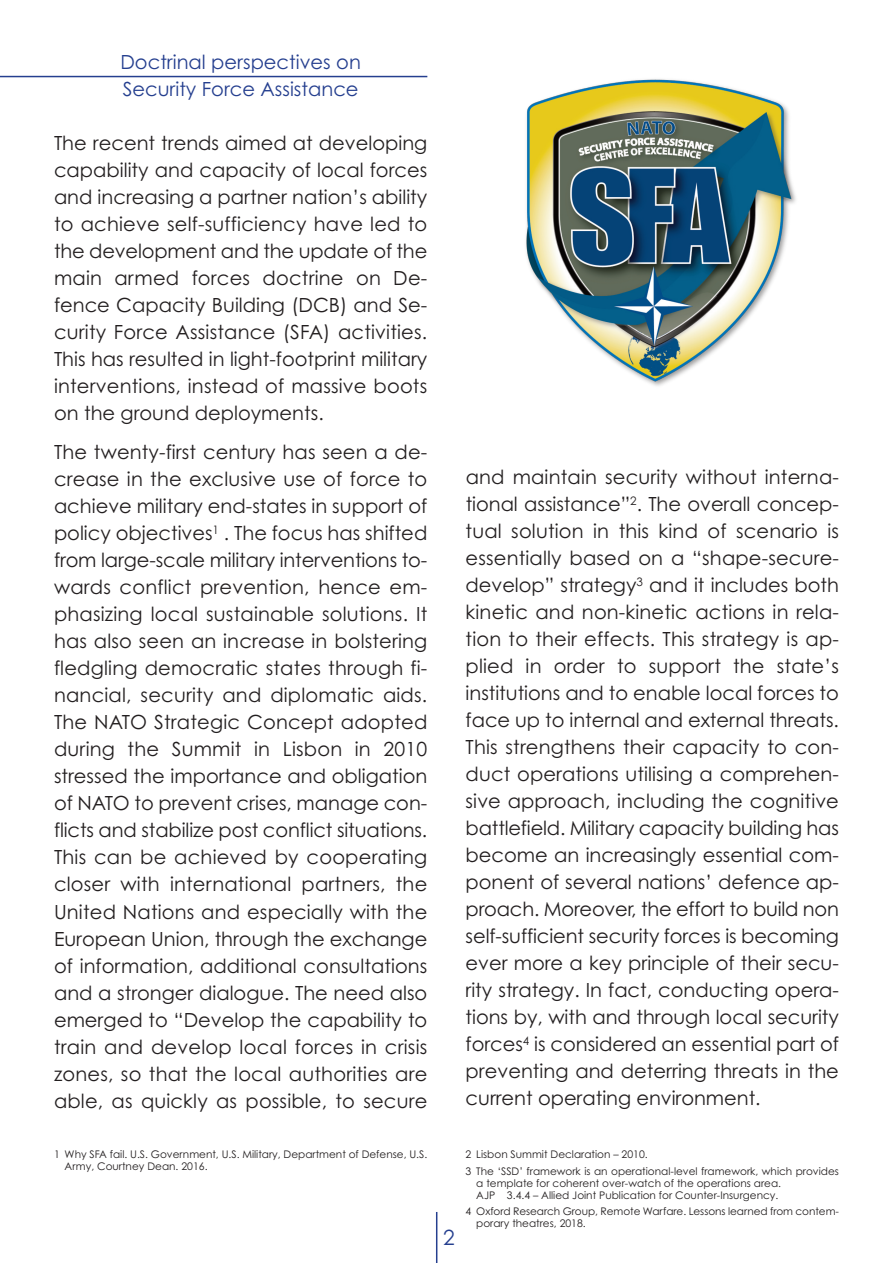
<style>
.page{position:relative;width:893px;height:1263px;background:#fff}
.page>*{position:absolute;margin:0;border:0;box-sizing:border-box;transform-origin:0 0}
.t1{font:21px "Century Gothic";color:#253f8f}
.t2{font:19.5px/27px "Century Gothic";letter-spacing:.005em;color:#231f20;text-align:justify}
.t3{font:19.5px/27px "Century Gothic";color:#253f8f}
.t4{font:10.5px/12px "Century Gothic";color:#231f20}
</style>
<div class="page">
<hr style="left:436px;top:1212px;width:1px;height:51px;background:#253f8f">
<img style="left:526px;top:79px;width:270px;height:307px">
<hr style="left:0;top:76px;width:427px;height:1px;background:#253f8f">
<p class="t3" style="left:120px;top:48px;width:242px">Doctrinal perspectives on<br>Security Force Assistance</p>
<p class="t2" style="left:54px;top:129px;width:375px">The recent trends aimed at developing capability and capacity of local forces and increasing a partner nation’s ability to achieve self-sufficiency have led to the development and the update of the main armed forces doctrine on De&shy;fence Capacity Building (DCB) and Se&shy;curity Force Assistance (SFA) activities.<br>This has resulted in light-footprint military interventions, instead of massive boots on the ground deployments.</p>
<p class="t2" style="left:54px;top:439px;width:375px">The twenty-first century has seen a de&shy;crease in the exclusive use of force to achieve military end-states in support of policy objectives<sup>1</sup> . The focus has shifted from large-scale military interventions to&shy;wards conflict prevention, hence em&shy;phasizing local sustainable solutions. It has also seen an increase in bolstering fledgling democratic states through fi&shy;nancial, security and diplomatic aids.<br>The NATO Strategic Concept adopted during the Summit in Lisbon in 2010 stressed the importance and obligation of NATO to prevent crises, manage con&shy;flicts and stabilize post conflict situations.<br>This can be achieved by cooperating closer with international partners, the United Nations and especially with the European Union, through the exchange of information, additional consultations and a stronger dialogue. The need also emerged to “Develop the capability to train and develop local forces in crisis zones, so that the local authorities are able, as quickly as possible, to secure</p>
<p class="t2" style="left:466px;top:464px;width:375px">and maintain security without interna&shy;tional assistance”<sup>2</sup>. The overall concep&shy;tual solution in this kind of scenario is essentially based on a “shape-secure&shy;develop” strategy<sup>3</sup> and it includes both kinetic and non-kinetic actions in rela&shy;tion to their effects. This strategy is ap&shy;plied in order to support the state’s institutions and to enable local forces to face up to internal and external threats.<br>This strengthens their capacity to con&shy;duct operations utilising a comprehen&shy;sive approach, including the cognitive battlefield. Military capacity building has become an increasingly essential com&shy;ponent of several nations’ defence ap&shy;proach. Moreover, the effort to build non self-sufficient security forces is becoming ever more a key principle of their secu&shy;rity strategy. In fact, conducting opera&shy;tions by, with and through local security forces<sup>4</sup> is considered an essential part of preventing and deterring threats in the current operating environment.</p>
<p class="t4" style="left:65px;top:1149px;width:364px;text-indent:-11px">1 Why SFA fail. U.S. Government, U.S. Military, Department of Defense, U.S.<br>Army, Courtney Dean. 2016.</p>
<p class="t4" style="left:466px;top:1146px;width:375px;line-height:16.2px">2 Lisbon Summit Declaration – 2010.<br>3 The ‘SSD’ framework is an operational-level framework, which provides</p>
<p class="t4" style="left:476px;top:1177px;width:306px">a template for coherent over-watch of the operations area.<br>AJP 3.4.4 – Allied Joint Publication for Counter-Insurgency.</p>
<p class="t4" style="left:476px;top:1205px;width:364px;text-indent:-11px">4 Oxford Research Group, Remote Warfare. Lessons learned from contem&shy;porary theatres, 2018.</p>
<p class="t1" style="left:443px;top:1225px;width:13px">2</p>
</div>
